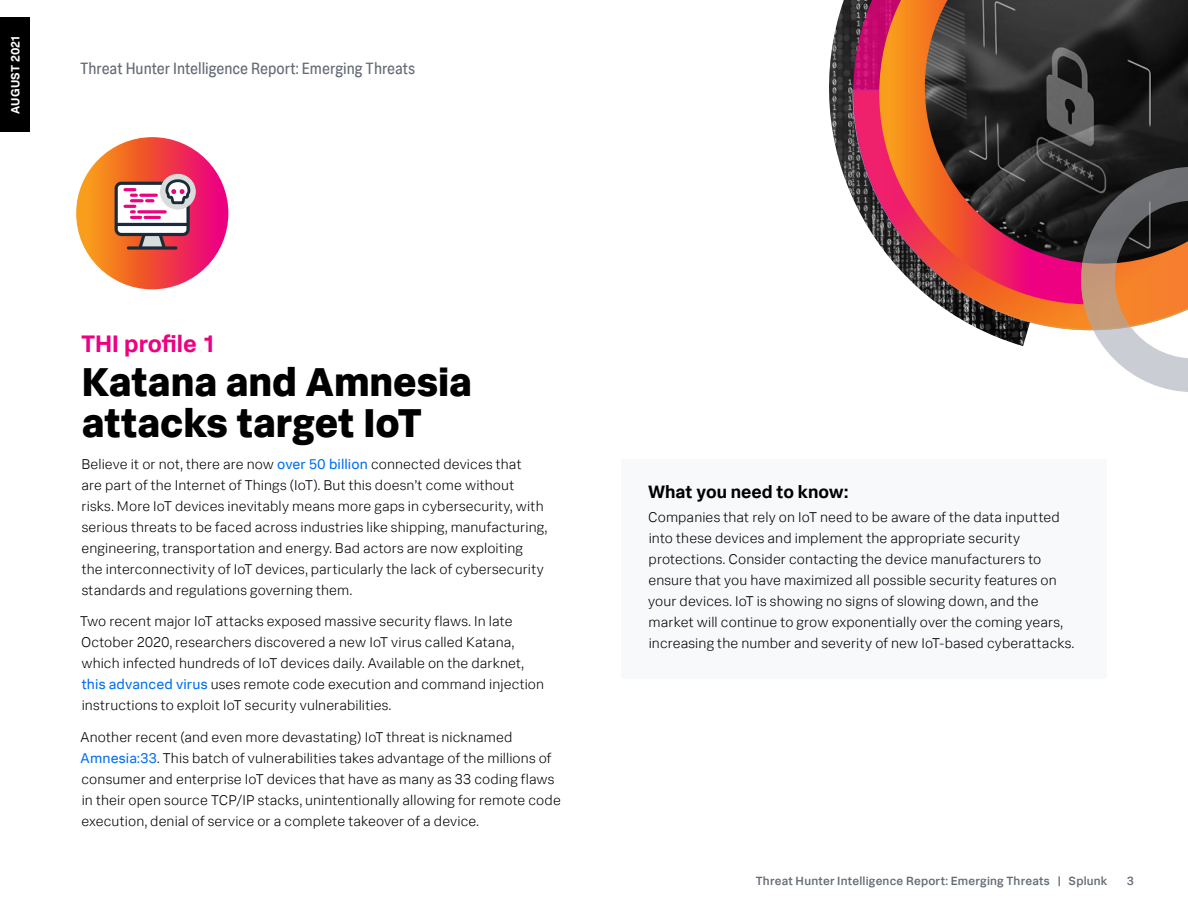
<style>
.page{position:relative;width:1188px;height:918px;background:#fff}
.page>*{position:absolute;margin:0;border:0;box-sizing:border-box;transform-origin:0 0}
.t1{font:800 40.5px/40.5px "Splunk Data Sans Pro";letter-spacing:-.005em;color:#000}
.t2{font:700 24px "Splunk Data Sans Pro";color:#ed0081}
.t3{font:700 18px "Splunk Data Sans Pro";color:#000}
.t4{font:16.5px "Splunk Data Sans Pro Cd";color:#656c76}
.t5{font:300 14.25px/21px "Splunk Data Sans Pro";letter-spacing:.01em;color:#000}
.t6{font:500 12px "Splunk Data Sans Pro";letter-spacing:.015em;color:#656c76}
.t7{font:700 12px "Splunk Data Sans Pro";letter-spacing:.02em;color:#fff}
.s1{font-weight:400;color:#0070f3}
</style>
<div class="page">
<img style="left:829px;top:0;width:199px;height:346px">
<svg style="left:853px;top:0;width:228px;height:330px"></svg>
<svg style="left:879px;top:0;width:202px;height:304px;background:#da624d"></svg>
<img style="left:925px;top:0;width:263px;height:264px">
<svg style="left:1081px;top:104px;width:107px;height:288px;background:#867263"></svg>
<div style="left:0;top:17px;width:30px;height:115px;background:#000"></div>
<div style="left:621px;top:459px;width:486px;height:72px;background:#f8f9fb"></div>
<div style="left:621px;top:511px;width:486px;height:168px;background:#f8f9fb"></div>
<svg style="left:76px;top:137px;width:152px;height:152px;background:#f04f3f"></svg>
<svg style="left:128px;top:246px;width:48px;height:4px"></svg>
<svg style="left:116px;top:183px;width:72px;height:51px"></svg>
<div style="left:115px;top:182px;width:75px;height:54px;border:3px solid #1c2b39;border-radius:5px"></div>
<hr style="left:117px;top:223px;width:70px;height:3px;background:#1c2b39">
<svg style="left:136px;top:230px;width:32px;height:20px"></svg>
<div style="left:161px;top:174px;width:34px;height:35px;background:#d8dcdb;border-radius:50%"></div>
<div style="left:160px;top:174px;width:35px;height:35px;border:1px solid #d8dcdb;border-radius:50%"></div>
<svg style="left:164px;top:178px;width:28px;height:28px"></svg>
<hr style="left:141px;top:194px;width:15px;height:3px;background:#ed0181">
<hr style="left:139px;top:210px;width:26px;height:3px;background:#ed0181">
<svg style="left:125px;top:188px;width:28px;height:31px"></svg>
<hr style="left:145px;top:216px;width:14px;height:3px;background:#ed0181">
<p class="t7" style="left:8px;top:114px;width:80px;rotate:-90deg">AUGUST 2021</p>
<p class="t4" style="left:80px;top:59px;width:337px">Threat Hunter Intelligence Report: Emerging Threats</p>
<h2 class="t2" style="left:81px;top:329px;width:137px">THI profile 1</h2>
<h1 class="t1" style="left:82px;top:361px;width:392px">Katana and Amnesia attacks target IoT</h1>
<p class="t5" style="left:81px;top:453px;width:467px">Believe it or not, there are now <span class="s1">over 50 billion</span> connected devices that<br>are part of the Internet of Things (IoT). But this doesn’t come without risks. More IoT devices inevitably means more gaps in cybersecurity, with serious threats to be faced across industries like shipping, manufacturing, engineering, transportation and energy. Bad actors are now exploiting the interconnectivity of IoT devices, particularly the lack of cybersecurity standards and regulations governing them.</p>
<p class="t5" style="left:80px;top:611px;width:466px">Two recent major IoT attacks exposed massive security flaws. In late October 2020, researchers discovered a new IoT virus called Katana, which infected hundreds of IoT devices daily. Available on the darknet, <span class="s1">this advanced virus</span> uses remote code execution and command injection instructions to exploit IoT security vulnerabilities.</p>
<p class="t5" style="left:81px;top:726px;width:482px">Another recent (and even more devastating) IoT threat is nicknamed <span class="s1">Amnesia:33</span>. This batch of vulnerabilities takes advantage of the millions of consumer and enterprise IoT devices that have as many as 33 coding flaws in their open source TCP/IP stacks, unintentionally allowing for remote code execution, denial of service or a complete takeover of a device.</p>
<p class="t3" style="left:648px;top:481px;width:202px">What you need to know:</p>
<p class="t5" style="left:648px;top:506px;width:428px">Companies that rely on IoT need to be aware of the data inputted into these devices and implement the appropriate security protections. Consider contacting the device manufacturers to ensure that you have maximized all possible security features on your devices. IoT is showing no signs of slowing down, and the market will continue to grow exponentially over the coming years, increasing the number and severity of new IoT-based cyberattacks.</p>
<p class="t6" style="left:756px;top:873px;width:353px">Threat Hunter Intelligence Report: Emerging Threats | Splunk</p>
<p class="t6" style="left:1127px;top:873px;width:9px">3</p>
</div>
